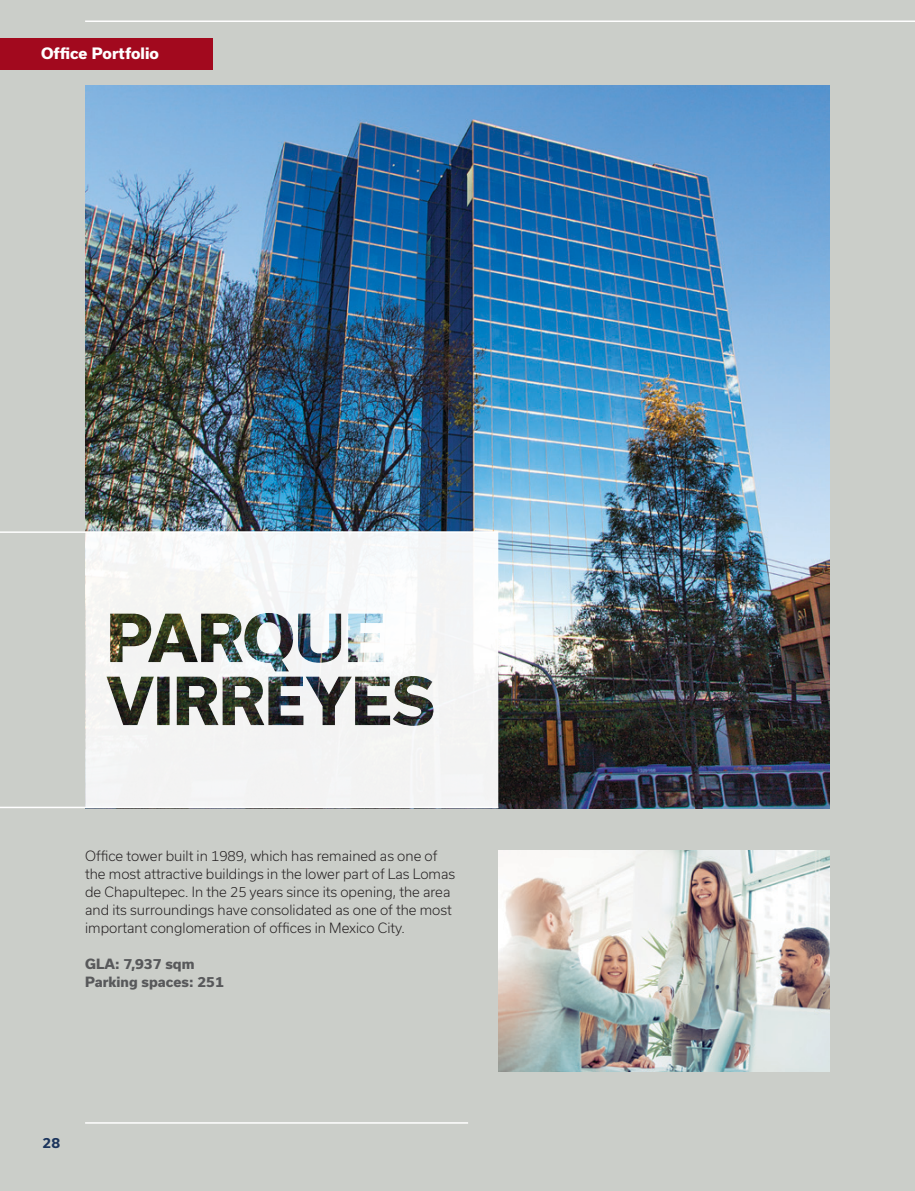
<style>
.page{position:relative;width:915px;height:1191px;background:#fff}
.page>*{position:absolute;margin:0;border:0;box-sizing:border-box;transform-origin:0 0}
.t1{font:800 15px "Usual";color:#fff}
.t2{font:300 13.5px/18px "Usual";color:#231f20}
.t3{font:800 13.5px/18px "Usual";color:#58595b}
.t4{font:700 13.5px "Usual";color:#1b345c}
</style>
<div class="page">
<div style="left:0;top:0;width:914px;height:1191px;background:#cbcec9"></div>
<hr style="left:85px;top:1122px;width:383px;height:1px;background:#fff">
<img style="left:85px;top:85px;width:744px;height:723px">
<img style="left:498px;top:850px;width:331px;height:221px">
<hr style="left:85px;top:21px;width:829px;height:1px;background:#fff">
<svg style="left:85px;top:533px;width:413px;height:273px;fill:#f3f4f3"></svg>
<hr style="left:0;top:531px;width:498px;height:2px;background:#fff">
<hr style="left:0;top:806px;width:498px;height:2px;background:#fff">
<div style="left:0;top:38px;width:213px;height:31px;background:#a2091e"></div>
<p class="t1" style="left:41px;top:45px;width:119px">Office Portfolio</p>
<p class="t2" style="left:85px;top:846px;width:371px">Office tower built in 1989, which has remained as one of the most attractive buildings in the lower part of Las Lomas de Chapultepec. In the 25 years since its opening, the area and its surroundings have consolidated as one of the most important conglomeration of offices in Mexico City.</p>
<p class="t3" style="left:85px;top:954px;width:140px">GLA: 7,937 sqm<br>Parking spaces: 251</p>
<p class="t4" style="left:43px;top:1135px;width:19px">28</p>
</div>
